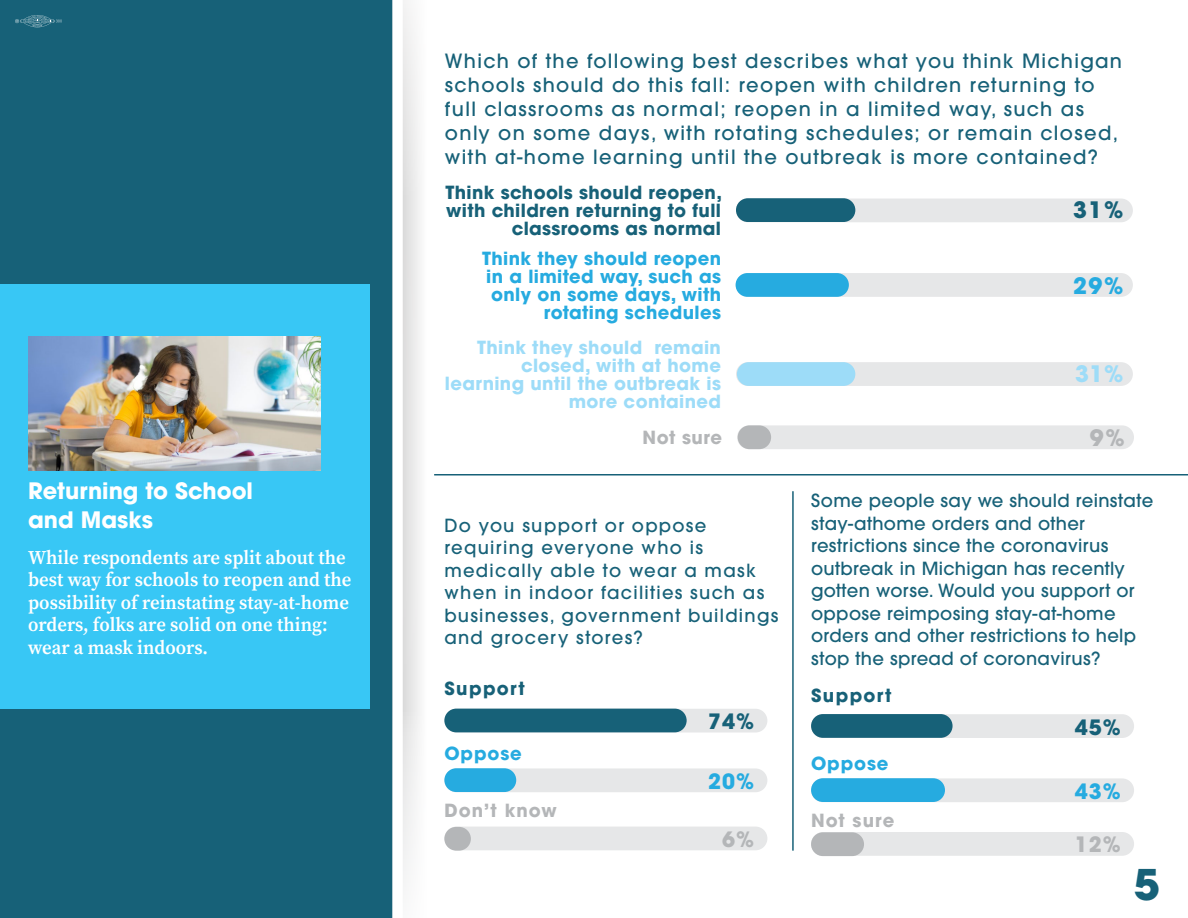
<style>
.page{position:relative;width:1188px;height:918px;background:#fff}
.page>*{position:absolute;margin:0;border:0;box-sizing:border-box;transform-origin:0 0}
.t1{font:700 42px "ITC Avant Garde Pro";color:#176178}
.t2{font:700 22.5px/28.5px "ITC Avant Garde Pro";color:#fff}
.t3{font:700 22.5px "ITC Avant Garde Pro";color:#176178}
.t4{font:700 22.5px "ITC Avant Garde Pro";color:#26abe0}
.t5{font:700 22.5px "ITC Avant Garde Pro";color:#9ddcf8}
.t6{font:700 22.5px "ITC Avant Garde Pro";color:#b4b6b8}
.t7{font:700 21px "ITC Avant Garde Pro";color:#176178}
.t8{font:700 21px "ITC Avant Garde Pro";color:#26abe0}
.t9{font:700 21px "ITC Avant Garde Pro";color:#b4b6b8}
.t10{font:500 19.5px/24px "ITC Avant Garde Pro";letter-spacing:.07em;color:#176178}
.t11{font:19.5px/22.5px "Source Serif Variable";letter-spacing:.01em;color:#fff;scale:.96 1}
.t12{font:500 18px/22.5px "ITC Avant Garde Pro";letter-spacing:.02em;color:#176178}
.t13{font:500 18px/22.5px "ITC Avant Garde Pro";letter-spacing:.07em;color:#176178}
.t14{font:700 18px/18px "ITC Avant Garde Pro";letter-spacing:.02em;color:#26abe0;text-align:right}
.t15{font:700 18px/18px "ITC Avant Garde Pro";letter-spacing:.02em;color:#9ddcf8;text-align:right}
.t16{font:700 18px/18px "ITC Avant Garde Pro";letter-spacing:.02em;color:#176178;text-align:right}
.t17{font:700 18px "ITC Avant Garde Pro";letter-spacing:.05em;color:#b4b6b8}
.t18{font:700 18px "ITC Avant Garde Pro";letter-spacing:.075em;color:#176178}
</style>
<div class="page">
<div style="left:0;top:0;width:402px;height:918px;background:#176178"></div>
<svg style="left:15px;top:15px;width:47px;height:12px"></svg>
<svg style="left:403px;top:0;width:17px;height:887px"></svg>
<div style="left:392px;top:0;width:11px;height:918px;background:#fff"></div>
<div style="left:0;top:284px;width:370px;height:425px;background:#38c7f5"></div>
<img style="left:28px;top:336px;width:293px;height:135px">
<div style="left:736px;top:273px;width:397px;height:24px;background:#e6e7e8;border-radius:12px"></div>
<div style="left:736px;top:362px;width:397px;height:24px;background:#e6e7e8;border-radius:12px"></div>
<div style="left:736px;top:273px;width:113px;height:24px;background:#26abe0;border-radius:12px"></div>
<div style="left:737px;top:362px;width:118px;height:24px;background:#9ddcf8;border-radius:12px"></div>
<div style="left:736px;top:199px;width:397px;height:23px;background:#e6e7e8;border-radius:12px"></div>
<div style="left:736px;top:198px;width:119px;height:24px;background:#176178;border-radius:12px"></div>
<div style="left:737px;top:425px;width:397px;height:24px;background:#e6e7e8;border-radius:12px"></div>
<div style="left:738px;top:425px;width:33px;height:24px;background:#b4b6b8;border-radius:12px"></div>
<hr style="left:434px;top:474px;width:754px;height:2px;background:#176178">
<div style="left:444px;top:709px;width:323px;height:24px;background:#e6e7e8;border-radius:12px"></div>
<div style="left:444px;top:709px;width:243px;height:23px;background:#176178;border-radius:12px"></div>
<div style="left:444px;top:768px;width:323px;height:24px;background:#e6e7e8;border-radius:12px"></div>
<div style="left:444px;top:768px;width:72px;height:24px;background:#26abe0;border-radius:12px"></div>
<div style="left:444px;top:827px;width:323px;height:23px;background:#e6e7e8;border-radius:12px"></div>
<div style="left:444px;top:827px;width:27px;height:24px;background:#b4b6b8;border-radius:12px"></div>
<hr style="left:792px;top:491px;width:2px;height:360px;background:#176178">
<div style="left:811px;top:714px;width:323px;height:24px;background:#e6e7e8;border-radius:12px"></div>
<div style="left:811px;top:714px;width:142px;height:24px;background:#176178;border-radius:12px"></div>
<div style="left:811px;top:778px;width:323px;height:24px;background:#e6e7e8;border-radius:12px"></div>
<div style="left:811px;top:778px;width:134px;height:24px;background:#26abe0;border-radius:12px"></div>
<div style="left:811px;top:832px;width:323px;height:24px;background:#e6e7e8;border-radius:12px"></div>
<div style="left:811px;top:832px;width:53px;height:24px;background:#b4b6b8;border-radius:12px"></div>
<p class="t2" style="left:28px;top:476px;width:226px">Returning to School and Masks</p>
<p class="t11" style="left:28px;top:546px;width:338px">While respondents are split about the best way for schools to reopen and the possibility of reinstating stay-at-home orders, folks are solid on one thing: wear a mask indoors.</p>
<p class="t10" style="left:445px;top:49px;width:679px">Which of the following best describes what you think Michigan schools should do this fall: reopen with children returning to full classrooms as normal; reopen in a limited way, such as only on some days, with rotating schedules; or remain closed, with at-home learning until the outbreak is more contained?</p>
<p class="t16" style="left:446px;top:183px;width:278px">Think schools should reopen, with children returning to full classrooms as normal</p>
<p class="t14" style="left:482px;top:249px;width:240px">Think they should reopen in a limited way, such as only on some days, with rotating schedules</p>
<p class="t15" style="left:445px;top:338px;width:278px">Think they should remain closed, with at home learning until the outbreak is more contained</p>
<p class="t3" style="left:1073px;top:195px;width:52px">31%</p>
<p class="t4" style="left:1073px;top:270px;width:52px">29%</p>
<p class="t5" style="left:1075px;top:359px;width:50px">31%</p>
<p class="t17" style="left:643px;top:426px;width:81px">Not sure</p>
<p class="t6" style="left:1090px;top:423px;width:36px">9%</p>
<p class="t13" style="left:444px;top:514px;width:336px">Do you support or oppose requiring everyone who is medically able to wear a mask when in indoor facilities such as businesses, government buildings and grocery stores?</p>
<p class="t18" style="left:444px;top:676px;width:82px">Support</p>
<p class="t14" style="left:444px;top:744px;width:79px">Oppose</p>
<p class="t17" style="left:444px;top:798px;width:114px">Don’t know</p>
<p class="t7" style="left:708px;top:707px;width:48px">74%</p>
<p class="t8" style="left:708px;top:768px;width:48px">20%</p>
<p class="t9" style="left:722px;top:825px;width:34px">6%</p>
<p class="t12" style="left:811px;top:489px;width:344px">Some people say we should reinstate stay-athome orders and other restrictions since the coronavirus outbreak in Michigan has recently gotten worse. Would you support or oppose reimposing stay-at-home orders and other restrictions to help stop the spread of coronavirus?</p>
<p class="t18" style="left:811px;top:683px;width:82px">Support</p>
<p class="t14" style="left:811px;top:754px;width:79px">Oppose</p>
<p class="t17" style="left:811px;top:808px;width:85px">Not sure</p>
<p class="t7" style="left:1075px;top:713px;width:48px">45%</p>
<p class="t8" style="left:1075px;top:778px;width:48px">43%</p>
<p class="t9" style="left:1075px;top:830px;width:48px">12%</p>
<h1 class="t1" style="left:1134px;top:857px;width:27px">5</h1>
</div>
